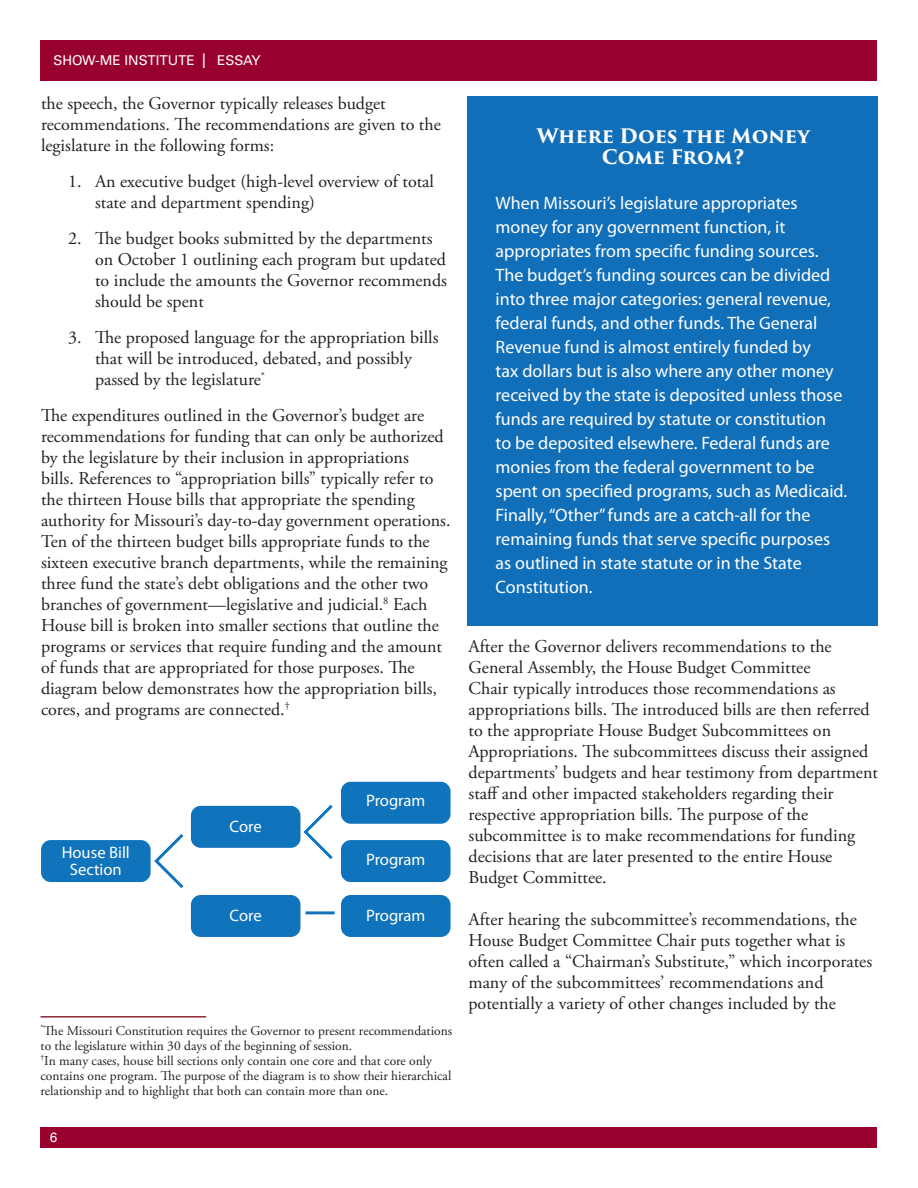
<style>
.page{position:relative;width:918px;height:1188px;background:#fff}
.page>*{position:absolute;margin:0;border:0;box-sizing:border-box;transform-origin:0 0}
.t1{font:700 19.5px/21px "Trajan Pro 3";letter-spacing:-.005em;color:#fff;text-align:center}
.t2{font:18px/21px "Adobe Garamond Pro";color:#231f20}
.t3{font:18px/24px "Myriad Pro";color:#fff}
.t4{font:16.65px/17.1px "Myriad Pro";color:#fff;text-align:center}
.t5{font:13.5px/15px "Adobe Garamond Pro";color:#231f20}
.t6{font:13.5px "Univers LT Std";color:#fff}
.s1{font-size:20.25px}
</style>
<div class="page">
<div style="left:40px;top:40px;width:838px;height:41px;background:#98012d"></div>
<div style="left:40px;top:1127px;width:838px;height:21px;background:#98012d"></div>
<div style="left:467px;top:96px;width:411px;height:529px;background:#116eb8"></div>
<hr style="left:41px;top:1016px;width:165px;height:2px;background:#8d2533">
<div style="left:41px;top:840px;width:110px;height:42px;background:#1074bc;border-radius:10px"></div>
<svg style="left:154px;top:834px;width:30px;height:55px"></svg>
<div style="left:191px;top:806px;width:109px;height:42px;background:#1074bc;border-radius:10px"></div>
<div style="left:191px;top:895px;width:109px;height:42px;background:#1074bc;border-radius:10px"></div>
<div style="left:341px;top:895px;width:110px;height:42px;background:#1074bc;border-radius:10px"></div>
<div style="left:341px;top:840px;width:110px;height:42px;background:#1074bc;border-radius:10px"></div>
<div style="left:341px;top:782px;width:110px;height:42px;background:#1074bc;border-radius:10px"></div>
<svg style="left:303px;top:805px;width:30px;height:54px"></svg>
<hr style="left:306px;top:911px;width:29px;height:3px;background:#1074bc">
<p class="t6" style="left:54px;top:53px;width:208px">SHOW-ME INSTITUTE <span class="s1">I</span> ESSAY</p>
<p class="t2" style="left:41px;top:94px;width:401px">the speech, the Governor typically releases budget recommendations. The recommendations are given to the legislature in the following forms:</p>
<p class="t2" style="left:95px;top:172px;width:340px;text-indent:-27px">1. An executive budget (high-level overview of total state and department spending)</p>
<p class="t2" style="left:95px;top:229px;width:354px;text-indent:-27px">2. The budget books submitted by the departments on October 1 outlining each program but updated to include the amounts the Governor recommends should be spent</p>
<p class="t2" style="left:95px;top:328px;width:345px;text-indent:-27px">3. The proposed language for the appropriation bills that will be introduced, debated, and possibly passed by the legislature<sup>*</sup></p>
<p class="t2" style="left:41px;top:406px;width:411px">The expenditures outlined in the Governor’s budget are recommendations for funding that can only be authorized by the legislature by their inclusion in appropriations<br>bills. References to “appropriation bills” typically refer to the thirteen House bills that appropriate the spending authority for Missouri’s day-to-day government operations.<br>Ten of the thirteen budget bills appropriate funds to the sixteen executive branch departments, while the remaining three fund the state’s debt obligations and the other two branches of government—legislative and judicial.<sup>8</sup> Each House bill is broken into smaller sections that outline the programs or services that require funding and the amount of funds that are appropriated for those purposes. The diagram below demonstrates how the appropriation bills, cores, and programs are connected.<sup>†</sup></p>
<p class="t4" style="left:62px;top:844px;width:70px">House Bill<br>Section</p>
<p class="t4" style="left:230px;top:818px;width:34px">Core</p>
<p class="t4" style="left:230px;top:907px;width:34px">Core</p>
<p class="t4" style="left:366px;top:791px;width:61px">Program</p>
<p class="t4" style="left:366px;top:850px;width:61px">Program</p>
<p class="t4" style="left:366px;top:907px;width:61px">Program</p>
<p class="t5" style="left:41px;top:1024px;width:413px"><sup>*</sup>The Missouri Constitution requires the Governor to present recommendations to the legislature within 30 days of the beginning of session.<br><sup>†</sup>In many cases, house bill sections only contain one core and that core only contains one program. The purpose of the diagram is to show their hierarchical relationship and to highlight that both can contain more than one.</p>
<p class="t6" style="left:50px;top:1129px;width:9px">6</p>
<p class="t1" style="left:537px;top:126px;width:275px">Where Does the Money<br>Come From?</p>
<p class="t3" style="left:496px;top:191px;width:353px">When Missouri’s legislature appropriates money for any government function, it appropriates from specific funding sources.<br>The budget’s funding sources can be divided into three major categories: general revenue, federal funds, and other funds. The General Revenue fund is almost entirely funded by<br>tax dollars but is also where any other money received by the state is deposited unless those funds are required by statute or constitution<br>to be deposited elsewhere. Federal funds are monies from the federal government to be spent on specified programs, such as Medicaid.<br>Finally, “Other” funds are a catch-all for the remaining funds that serve specific purposes as outlined in state statute or in the State Constitution.</p>
<p class="t2" style="left:469px;top:636px;width:411px">After the Governor delivers recommendations to the General Assembly, the House Budget Committee<br>Chair typically introduces those recommendations as appropriations bills. The introduced bills are then referred to the appropriate House Budget Subcommittees on Appropriations. The subcommittees discuss their assigned departments’ budgets and hear testimony from department staff and other impacted stakeholders regarding their respective appropriation bills. The purpose of the subcommittee is to make recommendations for funding decisions that are later presented to the entire House Budget Committee.</p>
<p class="t2" style="left:469px;top:909px;width:405px">After hearing the subcommittee’s recommendations, the House Budget Committee Chair puts together what is often called a “Chairman’s Substitute,” which incorporates many of the subcommittees’ recommendations and potentially a variety of other changes included by the</p>
</div>
